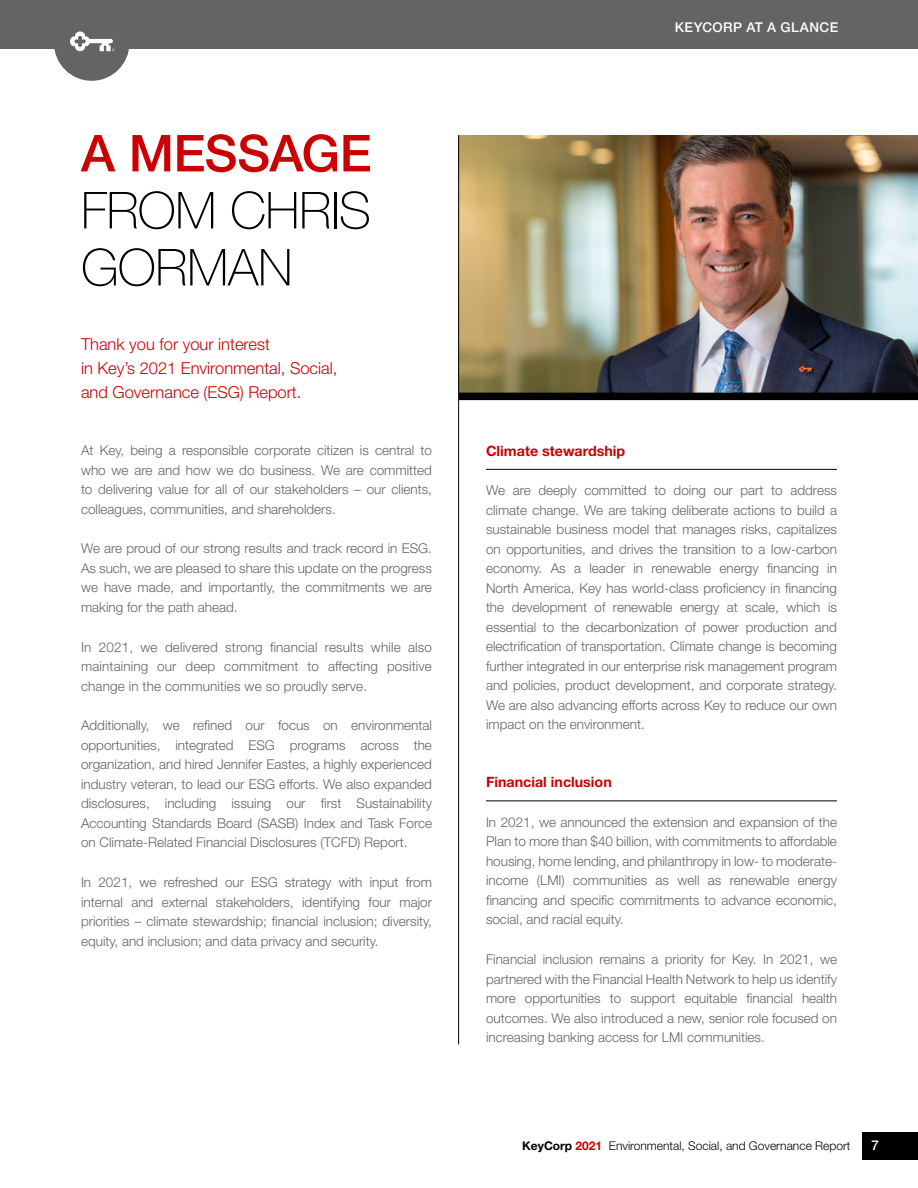
<style>
.page{position:relative;width:918px;height:1188px;background:#fff}
.page>*{position:absolute;margin:0;border:0;box-sizing:border-box;transform-origin:0 0}
.t1{font:100 51px/57px "Helvetica Neue LT Std";letter-spacing:-.01em;color:#000}
.t2{font:500 51px "Helvetica Neue LT Std";letter-spacing:-.015em;color:#c00}
.t3{font:300 16.5px/24px "Helvetica Neue LT Std";color:#c00}
.t4{font:700 14.25px "Helvetica Neue LT Std";color:#c00}
.t5{font:300 13.5px/19.5px "Helvetica Neue LT Std";color:#636466;text-align:justify}
.t6{font:500 13.5px "Helvetica Neue LT Std";letter-spacing:.035em;color:#fff}
.t7{font:300 12px "Helvetica Neue LT Std";color:#000}
.s1{font-weight:700}
.s2{font-weight:700;color:#c00}
</style>
<div class="page">
<div style="left:0;top:0;width:918px;height:49px;background:#636466"></div>
<div style="left:862px;top:1132px;width:56px;height:28px;background:#000"></div>
<div style="left:54px;top:5px;width:75px;height:76px;background:#636466;border-radius:50%"></div>
<svg style="left:70px;top:31px;width:45px;height:20px"></svg>
<img style="left:459px;top:135px;width:459px;height:258px">
<div style="left:459px;top:393px;width:459px;height:7px;background:#000"></div>
<hr style="left:486px;top:469px;width:351px;height:1px;background:#000">
<hr style="left:486px;top:801px;width:351px;height:1px;background:#000">
<hr style="left:458px;top:135px;width:1px;height:909px;background:#000">
<h1 class="t2" style="left:81px;top:123px;width:292px">A MESSAGE</h1>
<h1 class="t1" style="left:81px;top:182px;width:291px">FROM CHRIS<br>GORMAN</h1>
<p class="t3" style="left:81px;top:332px;width:258px">Thank you for your interest<br>in Key’s 2021 Environmental, Social, and Governance (ESG) Report.</p>
<p class="t5" style="left:81px;top:440px;width:353px">At Key, being a responsible corporate citizen is central to who we are and how we do business. We are committed to delivering value for all of our stakeholders – our clients, colleagues, communities, and shareholders.</p>
<p class="t5" style="left:81px;top:539px;width:353px">We are proud of our strong results and track record in ESG.<br>As such, we are pleased to share this update on the progress we have made, and importantly, the commitments we are making for the path ahead.</p>
<p class="t5" style="left:81px;top:637px;width:353px">In 2021, we delivered strong financial results while also maintaining our deep commitment to affecting positive change in the communities we so proudly serve.</p>
<p class="t5" style="left:81px;top:715px;width:353px">Additionally, we refined our focus on environmental opportunities, integrated ESG programs across the organization, and hired Jennifer Eastes, a highly experienced industry veteran, to lead our ESG efforts. We also expanded disclosures, including issuing our first Sustainability Accounting Standards Board (SASB) Index and Task Force on Climate-Related Financial Disclosures (TCFD) Report.</p>
<p class="t5" style="left:81px;top:872px;width:352px">In 2021, we refreshed our ESG strategy with input from internal and external stakeholders, identifying four major priorities – climate stewardship; financial inclusion; diversity, equity, and inclusion; and data privacy and security.</p>
<p class="t6" style="left:675px;top:19px;width:165px">KEYCORP AT A GLANCE</p>
<p class="t4" style="left:486px;top:442px;width:141px">Climate stewardship</p>
<p class="t5" style="left:486px;top:481px;width:353px">We are deeply committed to doing our part to address climate change. We are taking deliberate actions to build a sustainable business model that manages risks, capitalizes on opportunities, and drives the transition to a low-carbon economy. As a leader in renewable energy financing in North America, Key has world-class proficiency in financing the development of renewable energy at scale, which is essential to the decarbonization of power production and electrification of transportation. Climate change is becoming further integrated in our enterprise risk management program and policies, product development, and corporate strategy.<br>We are also advancing efforts across Key to reduce our own impact on the environment.</p>
<p class="t4" style="left:486px;top:773px;width:127px">Financial inclusion</p>
<p class="t5" style="left:486px;top:812px;width:353px">In 2021, we announced the extension and expansion of the Plan to more than $40 billion, with commitments to affordable housing, home lending, and philanthropy in low- to moderate&shy;income (LMI) communities as well as renewable energy financing and specific commitments to advance economic, social, and racial equity.</p>
<p class="t5" style="left:486px;top:949px;width:353px">Financial inclusion remains a priority for Key. In 2021, we partnered with the Financial Health Network to help us identify more opportunities to support equitable financial health outcomes. We also introduced a new, senior role focused on increasing banking access for LMI communities.</p>
<p class="t7" style="left:522px;top:1138px;width:330px"><span class="s1">KeyCorp</span> <span class="s2">2021</span> Environmental, Social, and Governance Report</p>
<p class="t6" style="left:871px;top:1138px;width:9px">7</p>
</div>
